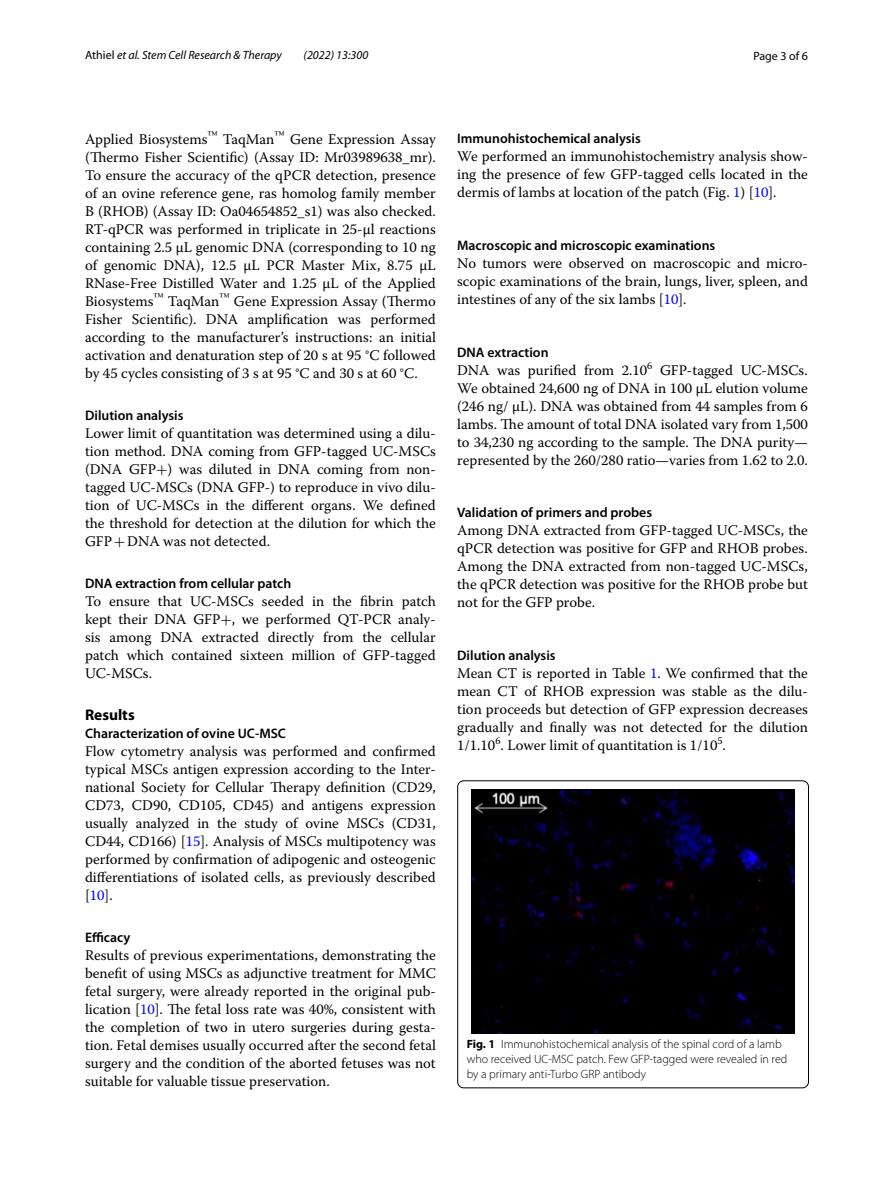
<style>
.page{position:relative;width:893px;height:1187px;background:#fff}
.page>*{position:absolute;margin:0;border:0;box-sizing:border-box;transform-origin:0 0}
.t1{font:700 15.45px "Myriad Pro";color:#000}
.t2{font:14.7px/18px "Warnock Pro";color:#000;text-align:justify}
.t3{font:600 13.8px "Myriad Pro";color:#000}
.t4{font:300 12px/15px "Myriad Pro";color:#000}
.t5{font:italic 12px "Myriad Pro";color:#000}
.t6{font:12px "Myriad Pro";color:#000}
.s1{font-style:normal}
.s2{font-family:"MTSY"}
.s3{color:#00f}
.s4{font-weight:700}
</style>
<div class="page">
<img style="left:471px;top:789px;width:324px;height:244px">
<div style="left:457px;top:780px;width:352px;height:307px;border:1px solid #000;border-radius:6px"></div>
<p class="t5" style="left:85px;top:48px;width:198px"><span class="s1">Athiel</span> et al. Stem Cell Research &amp; Therapy</p>
<p class="t5" style="left:304px;top:48px;width:66px">(2022) 13:300</p>
<p class="t6" style="left:753px;top:48px;width:56px">Page 3 of 6</p>
<p class="t2" style="left:85px;top:130px;width:352px">Applied Biosystems<sup>™</sup> TaqMan<sup>™</sup> Gene Expression Assay (Thermo Fisher Scientific) (Assay ID: Mr03989638_mr).<br>To ensure the accuracy of the qPCR detection, presence of an ovine reference gene, ras homolog family member B (RHOB) (Assay ID: Oa04654852_s1) was also checked.<br>RT-qPCR was performed in triplicate in 25-µl reactions containing 2.5 μL genomic DNA (corresponding to 10 ng of genomic DNA), 12.5 μL PCR Master Mix, 8.75 μL RNase-Free Distilled Water and 1.25 μL of the Applied Biosystems<sup>™</sup> TaqMan<sup>™</sup> Gene Expression Assay (Thermo Fisher Scientific). DNA amplification was performed according to the manufacturer’s instructions: an initial activation and denaturation step of 20 s at 95 °C followed by 45 cycles consisting of 3 s at 95 °C and 30 s at 60 °C.</p>
<p class="t3" style="left:85px;top:406px;width:100px">Dilution analysis</p>
<p class="t2" style="left:85px;top:424px;width:352px">Lower limit of quantitation was determined using a dilu&shy;tion method. DNA coming from GFP-tagged UC-MSCs (DNA GFP<span class="s2">+</span>) was diluted in DNA coming from non&shy;tagged UC-MSCs (DNA GFP-) to reproduce in vivo dilu&shy;tion of UC-MSCs in the different organs. We defined the threshold for detection at the dilution for which the GFP<span class="s2">+</span>DNA was not detected.</p>
<p class="t3" style="left:85px;top:574px;width:208px">DNA extraction from cellular patch</p>
<p class="t2" style="left:85px;top:592px;width:352px">To ensure that UC-MSCs seeded in the fibrin patch kept their DNA GFP<span class="s2">+</span>, we performed QT-PCR analy&shy;sis among DNA extracted directly from the cellular patch which contained sixteen million of GFP-tagged UC-MSCs.</p>
<p class="t1" style="left:85px;top:704px;width:51px">Results</p>
<p class="t3" style="left:85px;top:724px;width:203px">Characterization of ovine UC‑MSC</p>
<p class="t2" style="left:85px;top:741px;width:352px">Flow cytometry analysis was performed and confirmed typical MSCs antigen expression according to the Inter&shy;national Society for Cellular Therapy definition (CD29, CD73, CD90, CD105, CD45) and antigens expression usually analyzed in the study of ovine MSCs (CD31, CD44, CD166) [<span class="s3">15</span>]. Analysis of MSCs multipotency was performed by confirmation of adipogenic and osteogenic differentiations of isolated cells, as previously described [<span class="s3">10</span>].</p>
<p class="t3" style="left:85px;top:928px;width:47px">Efficacy</p>
<p class="t2" style="left:85px;top:945px;width:352px">Results of previous experimentations, demonstrating the benefit of using MSCs as adjunctive treatment for MMC fetal surgery, were already reported in the original pub&shy;lication [<span class="s3">10</span>]. The fetal loss rate was 40%, consistent with the completion of two in utero surgeries during gesta&shy;tion. Fetal demises usually occurred after the second fetal surgery and the condition of the aborted fetuses was not suitable for valuable tissue preservation.</p>
<p class="t3" style="left:457px;top:130px;width:185px">Immunohistochemical analysis</p>
<p class="t2" style="left:457px;top:147px;width:352px">We performed an immunohistochemistry analysis show&shy;ing the presence of few GFP-tagged cells located in the dermis of lambs at location of the patch (Fig. <span class="s3">1</span>) [<span class="s3">10</span>].</p>
<p class="t3" style="left:457px;top:236px;width:260px">Macroscopic and microscopic examinations</p>
<p class="t2" style="left:457px;top:254px;width:352px">No tumors were observed on macroscopic and micro&shy;scopic examinations of the brain, lungs, liver, spleen, and intestines of any of the six lambs [<span class="s3">10</span>].</p>
<p class="t3" style="left:457px;top:343px;width:93px">DNA extraction</p>
<p class="t2" style="left:457px;top:360px;width:352px">DNA was purified from 2.10<sup>6</sup> GFP-tagged UC-MSCs.<br>We obtained 24,600 ng of DNA in 100 µL elution volume (246 ng/ µL). DNA was obtained from 44 samples from 6 lambs. The amount of total DNA isolated vary from 1,500 to 34,230 ng according to the sample. The DNA purity— represented by the 260/280 ratio—varies from 1.62 to 2.0.</p>
<p class="t3" style="left:457px;top:504px;width:196px">Validation of primers and probes</p>
<p class="t2" style="left:457px;top:521px;width:352px">Among DNA extracted from GFP-tagged UC-MSCs, the qPCR detection was positive for GFP and RHOB probes.<br>Among the DNA extracted from non-tagged UC-MSCs, the qPCR detection was positive for the RHOB probe but not for the GFP probe.</p>
<p class="t3" style="left:457px;top:646px;width:100px">Dilution analysis</p>
<p class="t2" style="left:457px;top:664px;width:352px">Mean CT is reported in Table <span class="s3">1</span>. We confirmed that the mean CT of RHOB expression was stable as the dilu&shy;tion proceeds but detection of GFP expression decreases gradually and finally was not detected for the dilution 1/1.10<sup>6</sup>. Lower limit of quantitation is 1/10<sup>5</sup>.</p>
<p class="t4" style="left:467px;top:1037px;width:322px"><span class="s4">Fig. 1</span> Immunohistochemical analysis of the spinal cord of a lamb who received UC-MSC patch. Few GFP-tagged were revealed in red by a primary anti-Turbo GRP antibody</p>
</div>
